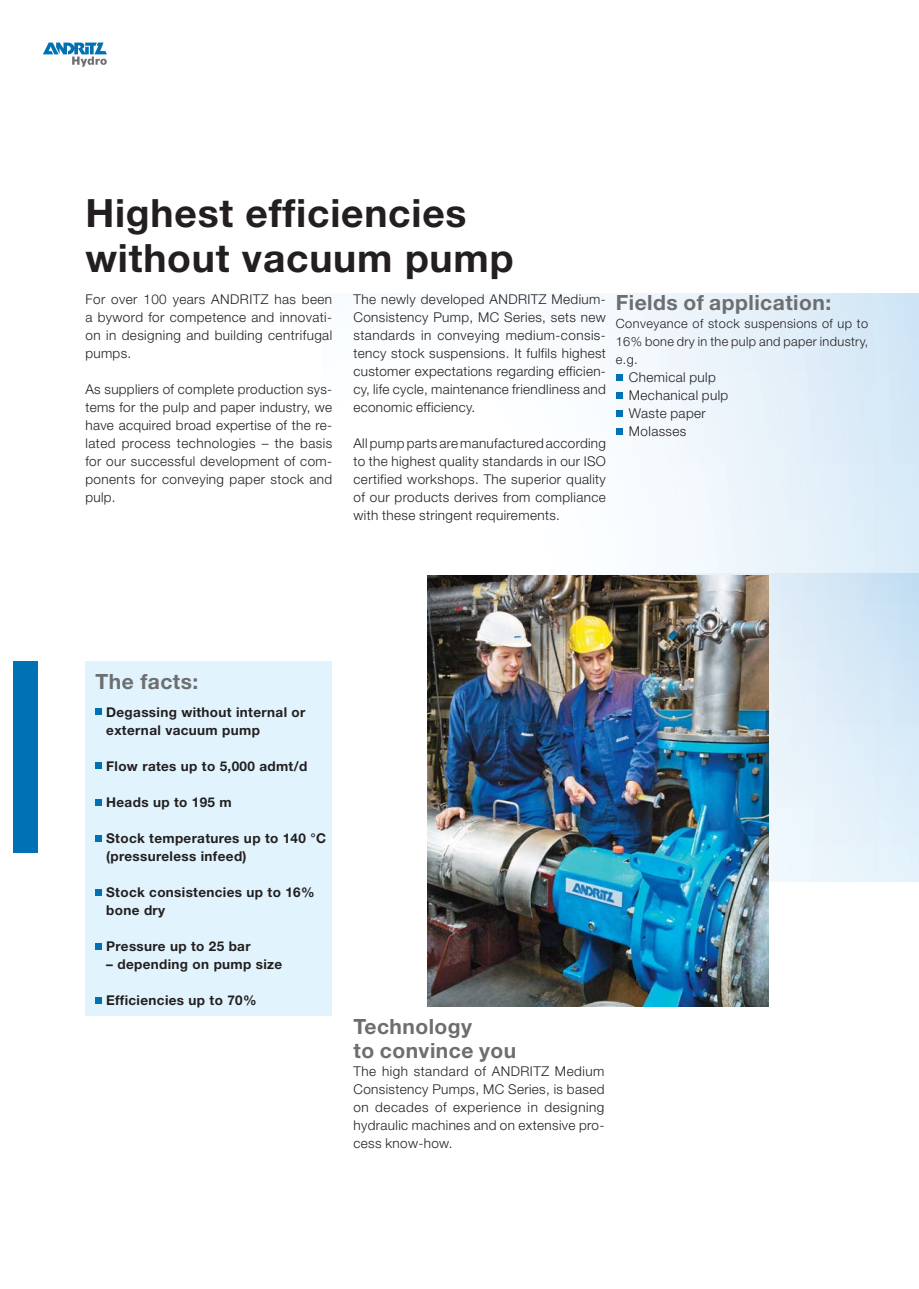
<style>
.page{position:relative;width:919px;height:1289px;background:#fff}
.page>*{position:absolute;margin:0;border:0;box-sizing:border-box;transform-origin:0 0}
.t1{font:700 39px/45px "Helvetica Neue";letter-spacing:.02em;color:#231f20}
.t2{font:700 21px/24px "Helvetica Neue";letter-spacing:.025em;color:#6d6e70}
.t3{font:300 13.5px/18px "Helvetica Neue";letter-spacing:.03em;color:#231f20;text-align:justify}
.t4{font:700 13.5px/18px "Helvetica Neue";letter-spacing:.025em;color:#231f20}
.t5{font:300 12.75px/18px "Helvetica Neue";letter-spacing:.03em;color:#231f20;text-align:justify}
</style>
<div class="page">
<img style="left:579px;top:293px;width:339px;height:588px">
<svg style="left:43px;top:43px;width:64px;height:24px"></svg>
<div style="left:13px;top:661px;width:25px;height:192px;background:#0072b4"></div>
<div style="left:85px;top:661px;width:247px;height:355px;background:#e1f4fd"></div>
<div style="left:96px;top:708px;width:6px;height:7px;background:#0072b4"></div>
<div style="left:96px;top:762px;width:6px;height:7px;background:#0072b4"></div>
<div style="left:96px;top:798px;width:6px;height:7px;background:#0072b4"></div>
<div style="left:96px;top:834px;width:6px;height:7px;background:#0072b4"></div>
<div style="left:96px;top:888px;width:6px;height:7px;background:#0072b4"></div>
<div style="left:96px;top:942px;width:6px;height:7px;background:#0072b4"></div>
<div style="left:96px;top:996px;width:6px;height:7px;background:#0072b4"></div>
<div style="left:615px;top:374px;width:7px;height:6px;background:#0072b4"></div>
<div style="left:615px;top:392px;width:7px;height:6px;background:#0072b4"></div>
<div style="left:615px;top:410px;width:7px;height:6px;background:#0072b4"></div>
<div style="left:615px;top:428px;width:7px;height:6px;background:#0072b4"></div>
<img style="left:427px;top:575px;width:341px;height:431px">
<h1 class="t1" style="left:85px;top:194px;width:429px">Highest efficiencies without vacuum pump</h1>
<p class="t3" style="left:85px;top:291px;width:248px">For over 100 years ANDRITZ has been a byword for competence and innovati&shy;on in designing and building centrifugal pumps.</p>
<p class="t3" style="left:85px;top:381px;width:248px">As suppliers of complete production sys&shy;tems for the pulp and paper industry, we have acquired broad expertise of the re&shy;lated process technologies – the basis for our successful development of com&shy;ponents for conveying paper stock and pulp.</p>
<p class="t3" style="left:353px;top:291px;width:254px">The newly developed ANDRITZ Medium-Consistency Pump, MC Series, sets new standards in conveying medium-consis&shy;tency stock suspensions. It fulfils highest customer expectations regarding efficien&shy;cy, life cycle, maintenance friendliness and economic efficiency.</p>
<p class="t3" style="left:353px;top:435px;width:254px">All pump parts are manufactured according to the highest quality standards in our ISO certified workshops. The superior quality of our products derives from compliance with these stringent requirements.</p>
<h2 class="t2" style="left:615px;top:292px;width:217px">Fields of application:</h2>
<p class="t5" style="left:615px;top:315px;width:254px">Conveyance of stock suspensions of up to 16% bone dry in the pulp and paper industry, e.g.</p>
<p class="t3" style="left:629px;top:369px;width:101px;text-align:left">Chemical pulp<br>Mechanical pulp<br>Waste paper<br>Molasses</p>
<h2 class="t2" style="left:96px;top:671px;width:104px">The facts:</h2>
<p class="t4" style="left:106px;top:704px;width:201px">Degassing without internal or external vacuum pump</p>
<p class="t4" style="left:106px;top:758px;width:202px">Flow rates up to 5,000 admt/d</p>
<p class="t4" style="left:106px;top:794px;width:127px">Heads up to 195 m</p>
<p class="t4" style="left:106px;top:830px;width:221px">Stock temperatures up to 140 °C (pressureless infeed)</p>
<p class="t4" style="left:106px;top:884px;width:210px">Stock consistencies up to 16% bone dry</p>
<p class="t4" style="left:106px;top:938px;width:146px">Pressure up to 25 bar</p>
<p class="t4" style="left:106px;top:956px;width:177px">– depending on pump size</p>
<p class="t4" style="left:106px;top:992px;width:152px">Efficiencies up to 70%</p>
<h2 class="t2" style="left:353px;top:1016px;width:164px">Technology<br>to convince you</h2>
<p class="t3" style="left:353px;top:1063px;width:252px">The high standard of ANDRITZ Medium Consistency Pumps, MC Series, is based on decades of experience in designing hydraulic machines and on extensive pro&shy;cess know-how.</p>
</div>
